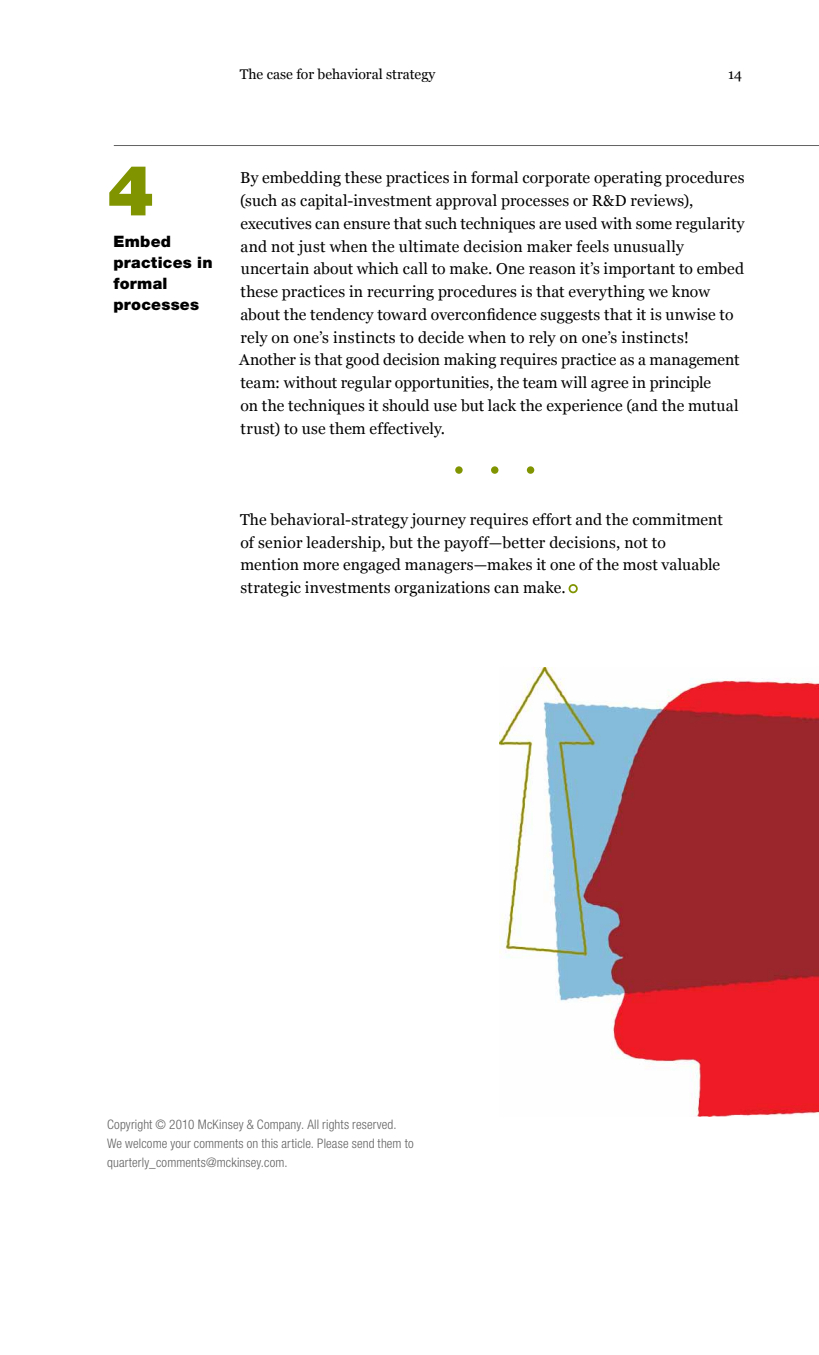
<style>
.page{position:relative;width:819px;height:1355px;background:#fff}
.page>*{position:absolute;margin:0;border:0;box-sizing:border-box;transform-origin:0 0}
.t1{font:900 70px "Helvetica Neue LT Std";color:#809400}
.t2{font:15.75px/22.8px "Georgia";letter-spacing:.01em;color:#000}
.t3{font:900 15.75px/21px "Helvetica Neue LT Std";letter-spacing:.015em;color:#000}
.t4{font:14px "Georgia";color:#000}
.t5{font:300 condensed 13.12px/19.2px "Helvetica Neue LT Std";letter-spacing:.01em;color:#636363}
</style>
<div class="page">
<hr style="left:114px;top:145px;width:705px;height:1px;background:#636363">
<div style="left:491px;top:466px;width:7px;height:8px;background:#809400;border-radius:50%"></div>
<div style="left:527px;top:466px;width:7px;height:8px;background:#809400;border-radius:50%"></div>
<div style="left:455px;top:466px;width:8px;height:8px;background:#809400;border-radius:50%"></div>
<div style="left:569px;top:584px;width:9px;height:9px;border:2px solid #809400;border-radius:50%"></div>
<img style="left:500px;top:668px;width:319px;height:448px">
<p class="t4" style="left:240px;top:66px;width:197px">The case for behavioral strategy</p>
<p class="t4" style="left:728px;top:66px;width:15px">14</p>
<h1 class="t1" style="left:107px;top:149px;width:48px">4</h1>
<p class="t3" style="left:113px;top:231px;width:101px">Embed practices in formal processes</p>
<p class="t2" style="left:239px;top:167px;width:507px">By embedding these practices in formal corporate operating procedures (such as capital-investment approval processes or R&amp;D reviews), executives can ensure that such techniques are used with some regularity and not just when the ultimate decision maker feels unusually uncertain about which call to make. One reason it’s important to embed these practices in recurring procedures is that everything we know about the tendency toward overconfidence suggests that it is unwise to rely on one’s instincts to decide when to rely on one’s instincts!<br>Another is that good decision making requires practice as a management team: without regular opportunities, the team will agree in principle<br>on the techniques it should use but lack the experience (and the mutual trust) to use them effectively.</p>
<p class="t2" style="left:240px;top:508px;width:484px">The behavioral-strategy journey requires effort and the commitment of senior leadership, but the payoff—better decisions, not to mention more engaged managers—makes it one of the most valuable strategic investments organizations can make.</p>
<p class="t5" style="left:107px;top:1114px;width:308px">Copyright © 2010 McKinsey &amp; Company. All rights reserved.<br>We welcome your comments on this article. Please send them to quarterly_comments@mckinsey.com.</p>
</div>
